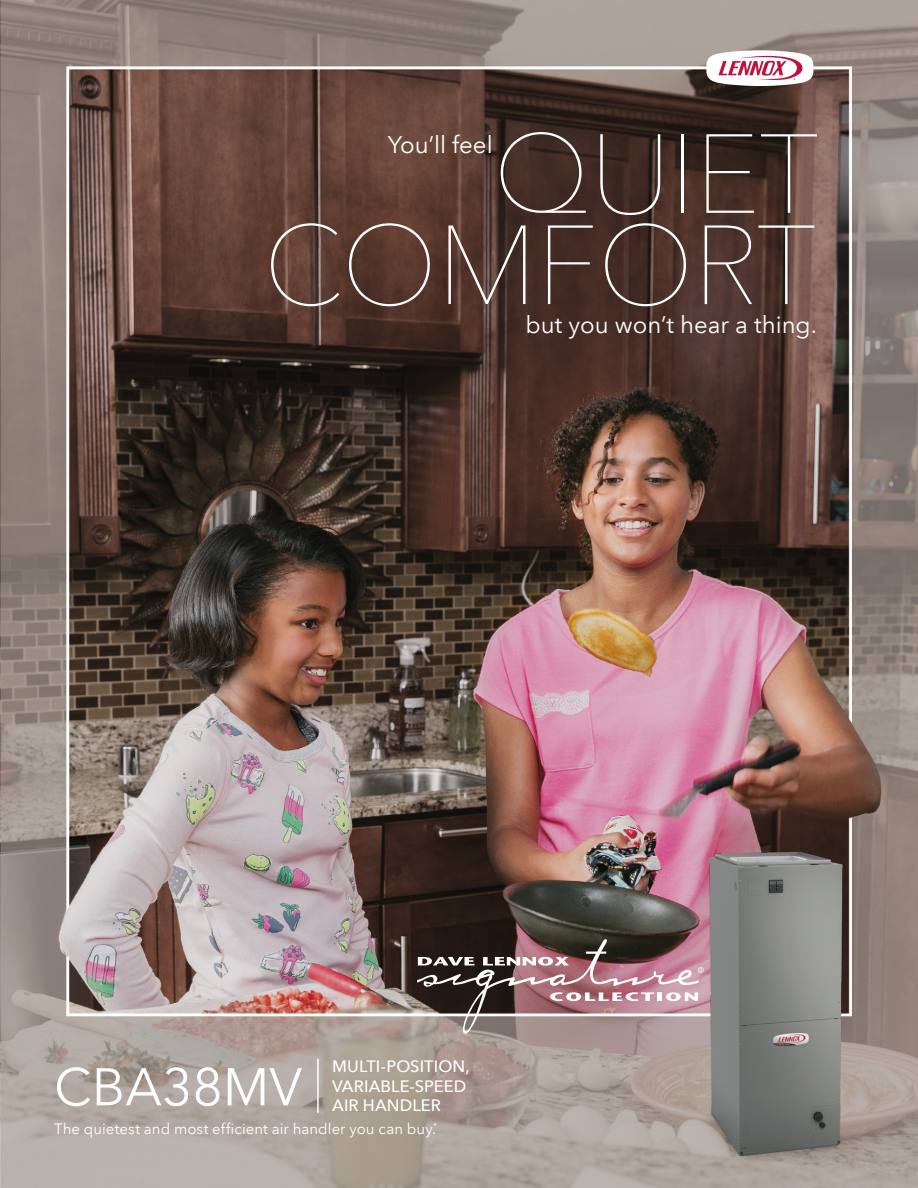
<style>
.page{position:relative;width:918px;height:1188px;background:#fff}
.page>*{position:absolute;margin:0;border:0;box-sizing:border-box;transform-origin:0 0}
.t1{font:200 111px/91.2px "Avenir Next LT Pro";letter-spacing:-.01em;color:#fff;text-align:right}
.t2{font:52.5px "Avenir Next LT Pro";color:#fff}
.t3{font:24px "Avenir Next LT Pro";color:#fff}
.t4{font:500 16.5px/19.8px "Avenir Next LT Pro";letter-spacing:.005em;color:#fff}
.t5{font:15px "Avenir Next LT Pro";letter-spacing:.005em;color:#fff}
</style>
<div class="page">
<img style="left:0;top:0;width:918px;height:1188px">
<hr style="left:317px;top:1059px;width:2px;height:54px;background:#fff">
<svg style="left:706px;top:50px;width:108px;height:36px"></svg>
<svg style="left:417px;top:939px;width:218px;height:95px"></svg>
<img style="left:635px;top:813px;width:276px;height:375px">
<h1 class="t1" style="left:263px;top:129px;width:557px">QUIET<br>COMFORT</h1>
<h3 class="t3" style="left:526px;top:310px;width:293px">but you won’t hear a thing.</h3>
<h3 class="t3" style="left:388px;top:130px;width:106px">You’ll feel</h3>
<h2 class="t2" style="left:54px;top:1056px;width:250px">CBA38MV</h2>
<p class="t4" style="left:332px;top:1056px;width:139px">MULTI-POSITION,<br>VARIABLE-SPEED<br>AIR HANDLER</p>
<p class="t5" style="left:54px;top:1120px;width:384px">The quietest and most efficient air handler you can buy.<sup>*</sup></p>
</div>
